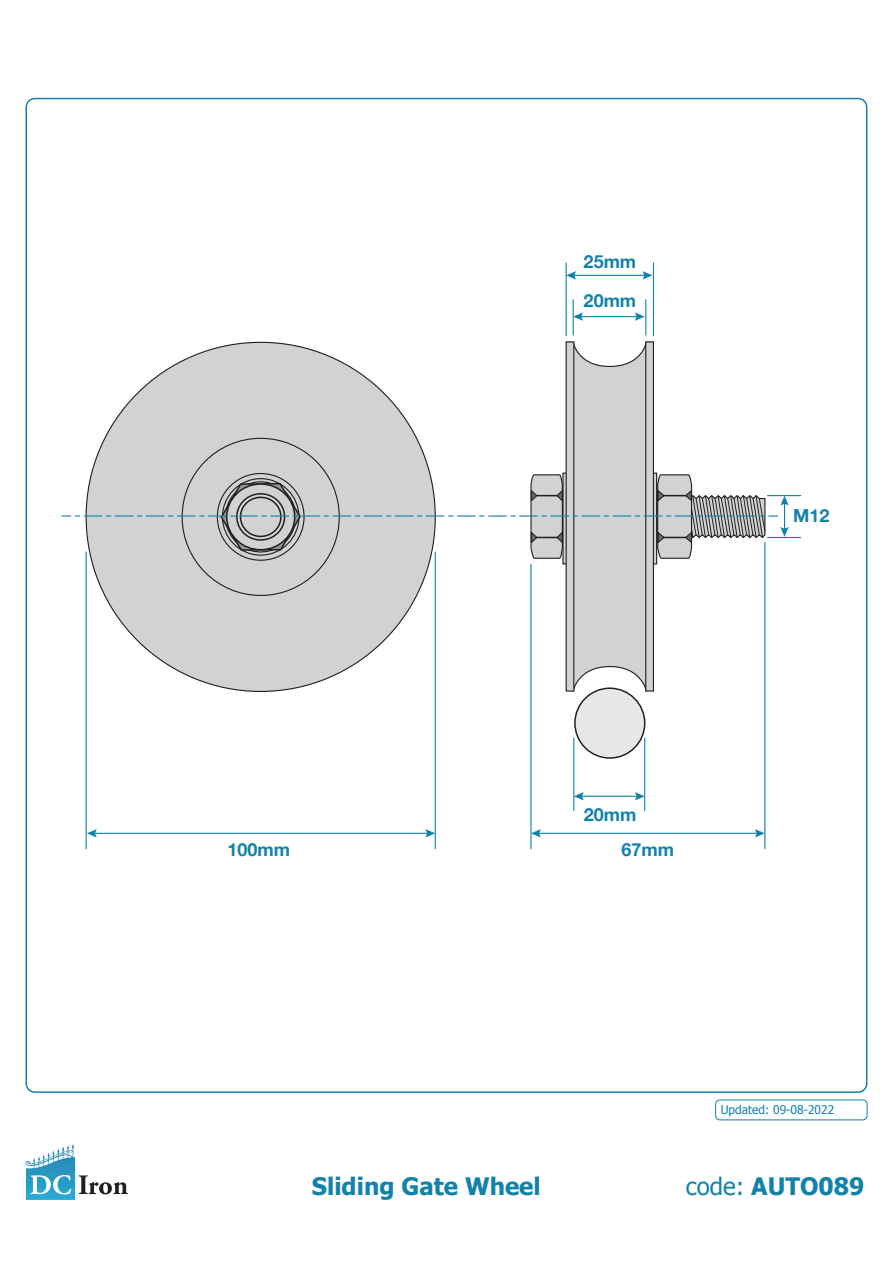
<style>
.page{position:relative;width:893px;height:1263px;background:#fff}
.page>*{position:absolute;margin:0;border:0;box-sizing:border-box;transform-origin:0 0}
.Product_Name{font:700 24px "Tahoma";color:#1282aa}
.t1{font:700 18px/39.6px "Helvetica Neue";color:#1282aa}
.Product_Name-2{font:12px "Tahoma";color:#1282aa}
.s1{font-weight:400}
</style>
<div class="page">
<div style="left:575px;top:688px;width:70px;height:70px;background:#e6e7e9;border-radius:50%"></div>
<div style="left:574px;top:687px;width:71px;height:72px;border:2px solid #231f20;border-radius:50%"></div>
<svg style="left:62px;top:341px;width:727px;height:351px"></svg>
<hr style="left:767px;top:495px;width:34px;height:1px;background:#1282aa">
<hr style="left:767px;top:537px;width:34px;height:1px;background:#1282aa">
<hr style="left:566px;top:263px;width:1px;height:73px;background:#1282aa">
<hr style="left:573px;top:738px;width:1px;height:73px;background:#1282aa">
<hr style="left:644px;top:738px;width:1px;height:73px;background:#1282aa">
<hr style="left:573px;top:300px;width:1px;height:35px;background:#1282aa">
<hr style="left:653px;top:263px;width:1px;height:73px;background:#1282aa">
<hr style="left:645px;top:300px;width:1px;height:35px;background:#1282aa">
<hr style="left:573px;top:275px;width:73px;height:1px;background:#1282aa">
<svg style="left:566px;top:271px;width:10px;height:8px"></svg>
<svg style="left:643px;top:271px;width:9px;height:8px"></svg>
<hr style="left:580px;top:316px;width:58px;height:1px;background:#1282aa">
<svg style="left:573px;top:312px;width:10px;height:9px"></svg>
<svg style="left:635px;top:312px;width:10px;height:9px"></svg>
<hr style="left:86px;top:552px;width:1px;height:297px;background:#1282aa">
<hr style="left:530px;top:564px;width:2px;height:285px;background:#1282aa">
<hr style="left:764px;top:542px;width:1px;height:307px;background:#1282aa">
<hr style="left:94px;top:833px;width:335px;height:1px;background:#1282aa">
<svg style="left:87px;top:829px;width:10px;height:8px"></svg>
<svg style="left:425px;top:829px;width:10px;height:8px"></svg>
<hr style="left:435px;top:552px;width:1px;height:297px;background:#1282aa">
<hr style="left:538px;top:833px;width:220px;height:1px;background:#1282aa">
<svg style="left:531px;top:829px;width:10px;height:8px"></svg>
<svg style="left:755px;top:829px;width:10px;height:8px"></svg>
<hr style="left:580px;top:796px;width:58px;height:1px;background:#1282aa">
<svg style="left:574px;top:792px;width:10px;height:8px"></svg>
<svg style="left:635px;top:792px;width:10px;height:8px"></svg>
<div style="left:715px;top:1099px;width:152px;height:21px;border:1px solid #1282aa;border-radius:4px"></div>
<svg style="left:38px;top:1144px;width:35px;height:19px"></svg>
<svg style="left:30px;top:1175px;width:41px;height:19px"></svg>
<svg style="left:79px;top:1175px;width:49px;height:19px"></svg>
<p class="t1" style="left:584px;top:242px;width:54px">25mm<br>20mm</p>
<p class="t1" style="left:793px;top:496px;width:38px">M12</p>
<p class="t1" style="left:584px;top:795px;width:54px">20mm</p>
<p class="t1" style="left:227px;top:830px;width:64px">100mm</p>
<p class="t1" style="left:621px;top:830px;width:54px">67mm</p>
<p class="Product_Name-2" style="left:721px;top:1101px;width:115px">Updated: 09-08-2022</p>
<p class="Product_Name" style="left:312px;top:1169px;width:230px">Sliding Gate Wheel</p>
<p class="Product_Name" style="left:686px;top:1169px;width:180px"><span class="s1">code:</span> AUTO089</p>
</div>
